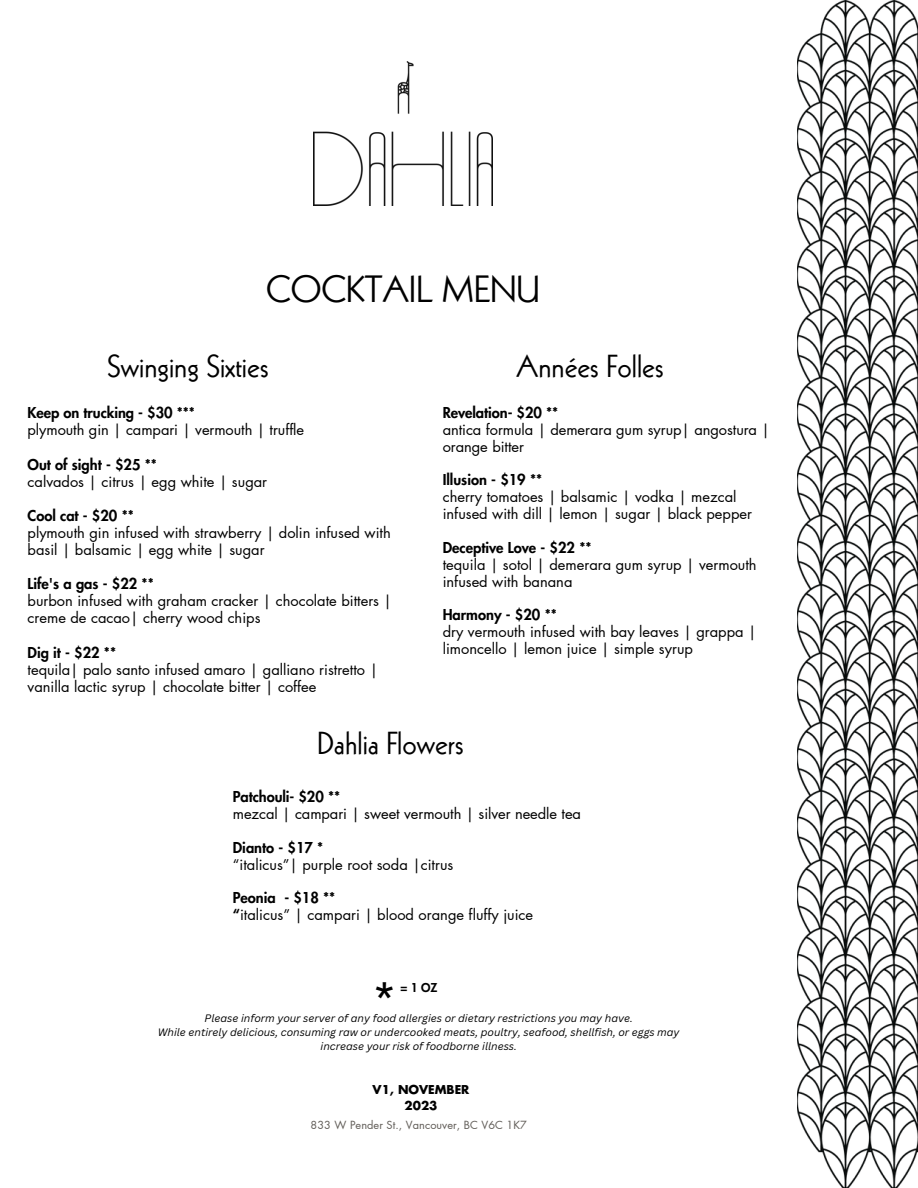
<style>
.page{position:relative;width:918px;height:1188px;background:#fff}
.page>*{position:absolute;margin:0;border:0;box-sizing:border-box;transform-origin:0 0}
.t1{font:45px "Futura LT Pro";color:#000}
.t2{font:37.05px "Kabel LT Pro";color:#000}
.t3{font:30.9px "Kabel LT Pro";color:#000}
.t4{font:14.7px/16.8px "Futura LT Pro";color:#000}
.t5{font:800 14.7px "Futura LT Pro";color:#000}
.t6{font:700 12px "Futura LT Pro";color:#000}
.t7{font:800 12px "Futura LT Pro";color:#000}
.t8{font:10.95px "Futura LT Pro";letter-spacing:.005em;color:#625e59}
.t9{font:italic 10.5px/14px "Canva Sans";color:#000;text-align:center}
.s1{font-weight:800}
</style>
<div class="page">
<img style="left:798px;top:0;width:120px;height:1188px">
<img style="left:314px;top:61px;width:179px;height:144px">
<p class="t2" style="left:266px;top:275px;width:275px">COCKTAIL MENU</p>
<p class="t3" style="left:107px;top:355px;width:163px">Swinging Sixties</p>
<p class="t5" style="left:28px;top:406px;width:169px">Keep on trucking - $30 ***</p>
<p class="t4" style="left:28px;top:422px;width:278px">plymouth gin | campari | vermouth | truffle</p>
<p class="t5" style="left:28px;top:457px;width:131px">Out of sight - $25 **</p>
<p class="t4" style="left:28px;top:473px;width:241px">calvados | citrus | egg white | sugar</p>
<p class="t5" style="left:28px;top:509px;width:108px">Cool cat - $20 **</p>
<p class="t4" style="left:28px;top:525px;width:365px">plymouth gin infused with strawberry | dolin infused with basil | balsamic | egg white | sugar</p>
<p class="t5" style="left:28px;top:577px;width:128px">Life's a gas - $22 **</p>
<p class="t4" style="left:28px;top:593px;width:366px">burbon infused with graham cracker | chocolate bitters | creme de cacao| cherry wood chips</p>
<p class="t5" style="left:28px;top:645px;width:90px">Dig it - $22 **</p>
<p class="t4" style="left:28px;top:661px;width:352px">tequila| palo santo infused amaro | galliano ristretto | vanilla lactic syrup | chocolate bitter | coffee</p>
<p class="t3" style="left:516px;top:355px;width:149px">Années Folles</p>
<p class="t5" style="left:443px;top:406px;width:117px">Revelation- $20 **</p>
<p class="t4" style="left:443px;top:422px;width:329px">antica formula | demerara gum syrup| angostura | orange bitter</p>
<p class="t5" style="left:443px;top:473px;width:101px">Illusion - $19 **</p>
<p class="t4" style="left:443px;top:489px;width:311px">cherry tomatoes | balsamic | vodka | mezcal infused with dill | lemon | sugar | black pepper</p>
<p class="t5" style="left:443px;top:541px;width:150px">Deceptive Love - $22 **</p>
<p class="t4" style="left:443px;top:557px;width:316px">tequila | sotol | demerara gum syrup | vermouth infused with banana</p>
<p class="t5" style="left:443px;top:608px;width:116px">Harmony - $20 **</p>
<p class="t4" style="left:443px;top:624px;width:315px">dry vermouth infused with bay leaves | grappa | limoncello | lemon juice | simple syrup</p>
<p class="t3" style="left:318px;top:732px;width:148px">Dahlia Flowers</p>
<p class="t5" style="left:233px;top:790px;width:109px">Patchouli- $20 **</p>
<p class="t4" style="left:233px;top:806px;width:350px">mezcal | campari | sweet vermouth | silver needle tea</p>
<p class="t5" style="left:233px;top:841px;width:92px">Dianto - $17 *</p>
<p class="t4" style="left:233px;top:857px;width:222px">“italicus”| purple root soda |citrus</p>
<p class="t5" style="left:233px;top:891px;width:104px">Peonia - $18 **</p>
<p class="t4" style="left:233px;top:907px;width:302px"><span class="s1">“</span>italicus” | campari | blood orange fluffy juice</p>
<p class="t1" style="left:371px;top:979px;width:28px">*</p>
<p class="t7" style="left:400px;top:982px;width:38px">=1OZ</p>
<p class="t9" style="left:205px;top:1011px;width:430px">Please inform your server of any food allergies or dietary restrictions you may have.</p>
<p class="t9" style="left:158px;top:1025px;width:523px">While entirely delicious, consuming raw or undercooked meats, poultry, seafood, shellfish, or eggs may increase your risk of foodborne illness.</p>
<p class="t6" style="left:373px;top:1084px;width:98px">V1, NOVEMBER</p>
<p class="t6" style="left:405px;top:1100px;width:34px">2023</p>
<p class="t8" style="left:311px;top:1120px;width:218px">833 W Pender St., Vancouver, BC V6C 1K7</p>
</div>
